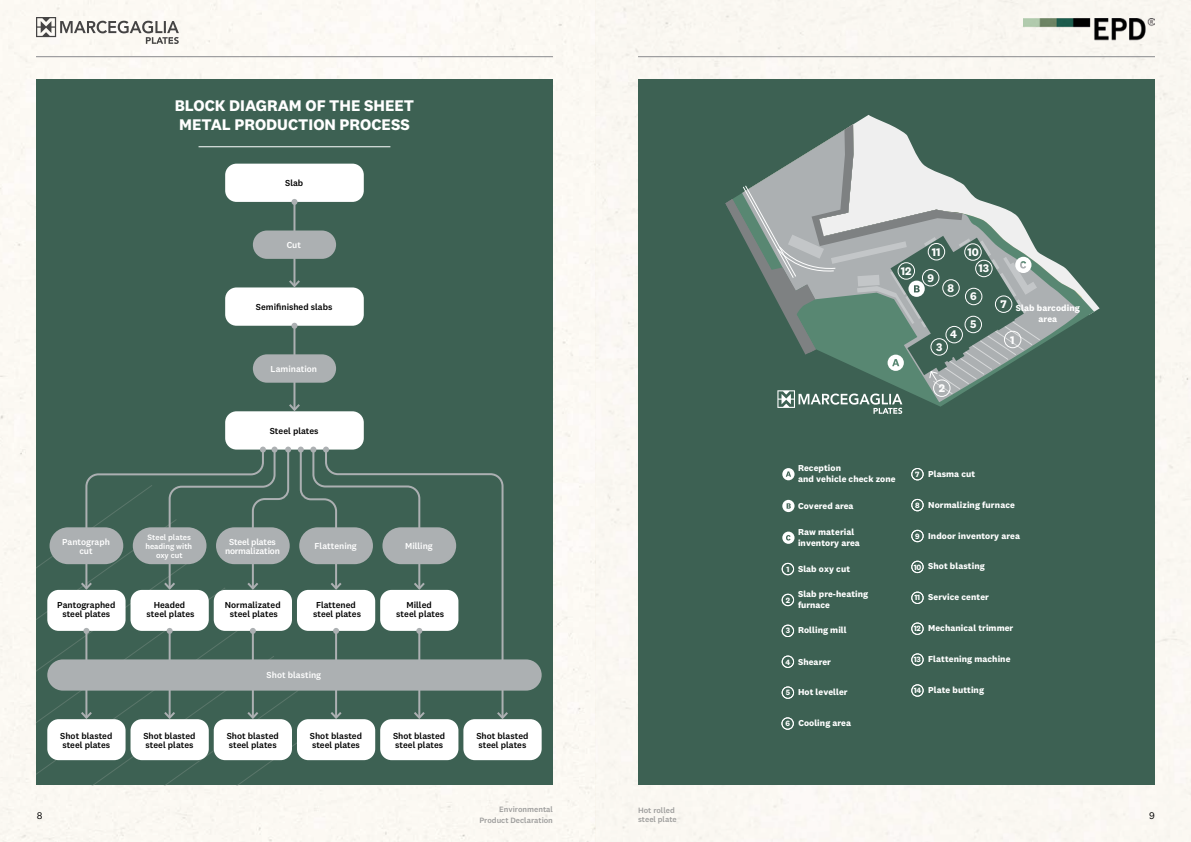
<style>
.page{position:relative;width:1191px;height:842px;background:#fbf8f3}
.page>*{position:absolute;margin:0;border:0;box-sizing:border-box;transform-origin:0 0}
.t1{font:700 16px/19.2px "National 2";color:#fff}
.t2{font:700 11.5px "National 2";color:#fff}
.t3{font:10px "National 2";color:#000}
.t4{font:500 9px/9px "National 2";color:#000}
.t5{font:500 9px/9px "National 2";color:#fff;text-align:center}
.t6{font:500 9px/9px "National 2";letter-spacing:-.02em;color:#fff;text-align:center}
.t7{font:700 8.9px/10.7px "National 2";letter-spacing:.01em;color:#fff}
.t8{font:500 8px/10.8px "National 2";color:#9d9d9c;text-align:right}
.t9{font:500 8px/9px "National 2";color:#fff;text-align:center}
.t10{font:700 7.9px "National 2";letter-spacing:-.05em;color:#fff}
</style>
<div class="page">
<img style="left:1023px;top:19px;width:132px;height:23px">
<hr style="left:36px;top:56px;width:517px;height:1px;background:#898a8d">
<hr style="left:638px;top:56px;width:517px;height:1px;background:#898a8d">
<svg style="left:36px;top:17px;width:143px;height:27px"></svg>
<div style="left:638px;top:79px;width:517px;height:706px;background:#3d6153"></div>
<svg style="left:1039px;top:253px;width:48px;height:93px"></svg>
<svg style="left:725px;top:124px;width:314px;height:290px"></svg>
<svg style="left:782px;top:468px;width:12px;height:12px"></svg>
<svg style="left:782px;top:500px;width:12px;height:12px"></svg>
<svg style="left:782px;top:532px;width:12px;height:12px"></svg>
<div style="left:781px;top:594px;width:13px;height:12px;border:1px solid #fff;border-radius:50%"></div>
<div style="left:782px;top:594px;width:12px;height:12px;border:1px solid #fff;border-radius:50%"></div>
<div style="left:911px;top:499px;width:12px;height:12px;border:1px solid #fff;border-radius:50%"></div>
<div style="left:911px;top:530px;width:12px;height:12px;border:1px solid #fff;border-radius:50%"></div>
<div style="left:911px;top:561px;width:12px;height:12px;border:1px solid #fff;border-radius:50%"></div>
<div style="left:911px;top:592px;width:12px;height:12px;border:1px solid #fff;border-radius:50%"></div>
<div style="left:911px;top:623px;width:12px;height:12px;border:1px solid #fff;border-radius:50%"></div>
<div style="left:911px;top:653px;width:12px;height:13px;border:1px solid #fff;border-radius:50%"></div>
<div style="left:911px;top:654px;width:12px;height:11px;border:1px solid #fff;border-radius:50%"></div>
<div style="left:911px;top:684px;width:12px;height:13px;border:1px solid #fff;border-radius:50%"></div>
<div style="left:911px;top:684px;width:12px;height:12px;border:1px solid #fff;border-radius:50%"></div>
<div style="left:781px;top:625px;width:13px;height:12px;border:1px solid #fff;border-radius:50%"></div>
<div style="left:782px;top:625px;width:12px;height:12px;border:1px solid #fff;border-radius:50%"></div>
<div style="left:781px;top:656px;width:13px;height:12px;border:1px solid #fff;border-radius:50%"></div>
<div style="left:782px;top:656px;width:12px;height:12px;border:1px solid #fff;border-radius:50%"></div>
<div style="left:781px;top:686px;width:13px;height:13px;border:1px solid #fff;border-radius:50%"></div>
<div style="left:782px;top:687px;width:12px;height:12px;border:1px solid #fff;border-radius:50%"></div>
<div style="left:781px;top:563px;width:13px;height:12px;border:1px solid #fff;border-radius:50%"></div>
<div style="left:782px;top:563px;width:12px;height:12px;border:1px solid #fff;border-radius:50%"></div>
<div style="left:911px;top:468px;width:12px;height:12px;border:1px solid #fff;border-radius:50%"></div>
<div style="left:781px;top:717px;width:12px;height:13px;border:1px solid #fff;border-radius:50%"></div>
<div style="left:781px;top:718px;width:12px;height:11px;border:1px solid #fff;border-radius:50%"></div>
<div style="left:36px;top:79px;width:517px;height:706px;background:#3d6153"></div>
<div style="left:225px;top:164px;width:139px;height:38px;background:#fff;border-radius:11px"></div>
<div style="left:225px;top:287px;width:139px;height:39px;background:#fff;border-radius:11px"></div>
<div style="left:225px;top:411px;width:139px;height:39px;background:#fff;border-radius:11px"></div>
<div style="left:380px;top:719px;width:78px;height:41px;background:#fff;border-radius:11px"></div>
<div style="left:463px;top:719px;width:78px;height:41px;background:#fff;border-radius:11px"></div>
<hr style="left:293px;top:326px;width:2px;height:84px;background:#acb0b2">
<svg style="left:291px;top:323px;width:6px;height:6px"></svg>
<svg style="left:287px;top:402px;width:15px;height:10px"></svg>
<hr style="left:293px;top:202px;width:2px;height:84px;background:#acb0b2">
<svg style="left:291px;top:199px;width:6px;height:6px"></svg>
<svg style="left:287px;top:278px;width:15px;height:10px"></svg>
<hr style="left:198px;top:146px;width:192px;height:1px;background:#fff">
<svg style="left:427px;top:473px;width:77px;height:247px"></svg>
<svg style="left:495px;top:710px;width:15px;height:10px"></svg>
<svg style="left:36px;top:447px;width:391px;height:338px"></svg>
<div style="left:50px;top:527px;width:73px;height:37px;background:#acb0b2;border-radius:18px"></div>
<div style="left:299px;top:527px;width:74px;height:37px;background:#acb0b2;border-radius:18px"></div>
<div style="left:133px;top:527px;width:73px;height:37px;background:#acb0b2;border-radius:18px"></div>
<div style="left:382px;top:527px;width:74px;height:37px;background:#acb0b2;border-radius:18px"></div>
<div style="left:216px;top:527px;width:74px;height:37px;background:#acb0b2;border-radius:18px"></div>
<div style="left:253px;top:230px;width:83px;height:29px;background:#acb0b2;border-radius:14px"></div>
<div style="left:253px;top:354px;width:83px;height:29px;background:#acb0b2;border-radius:14px"></div>
<div style="left:47px;top:659px;width:494px;height:32px;background:#acb0b2;border-radius:16px"></div>
<h1 class="t1" style="left:175px;top:95px;width:241px">BLOCK DIAGRAM OF THE SHEET<br>METAL PRODUCTION PROCESS</h1>
<p class="t4" style="left:285px;top:179px;width:20px">Slab</p>
<p class="t5" style="left:287px;top:240px;width:16px">Cut</p>
<p class="t4" style="left:256px;top:302px;width:78px">Semifinished slabs</p>
<p class="t5" style="left:271px;top:364px;width:48px">Lamination</p>
<p class="t4" style="left:270px;top:426px;width:50px">Steel plates</p>
<p class="t9" style="left:145px;top:532px;width:48px">Steel plates heading with oxy cut</p>
<p class="t5" style="left:405px;top:541px;width:29px">Milling</p>
<p class="t5" style="left:62px;top:537px;width:49px">Pantograph cut</p>
<p class="t5" style="left:315px;top:541px;width:44px">Flattening</p>
<p class="t6" style="left:225px;top:537px;width:57px">Steel plates normalization</p>
<p class="t4" style="left:57px;top:601px;width:60px;text-align:center">Pantographed steel plates</p>
<p class="t4" style="left:147px;top:601px;width:49px;text-align:center">Headed steel plates</p>
<p class="t4" style="left:60px;top:731px;width:54px">Shot blasted steel plates</p>
<p class="t4" style="left:143px;top:731px;width:54px">Shot blasted steel plates</p>
<p class="t4" style="left:225px;top:601px;width:57px;text-align:center">Normalizated steel plates</p>
<p class="t4" style="left:313px;top:601px;width:49px;text-align:center">Flattened steel plates</p>
<p class="t5" style="left:267px;top:671px;width:56px">Shot blasting</p>
<p class="t4" style="left:396px;top:601px;width:49px;text-align:center">Milled<br>steel plates</p>
<p class="t4" style="left:227px;top:731px;width:54px">Shot blasted steel plates</p>
<p class="t4" style="left:476px;top:731px;width:54px">Shot blasted steel plates</p>
<p class="t4" style="left:310px;top:731px;width:54px">Shot blasted steel plates</p>
<p class="t4" style="left:393px;top:731px;width:54px">Shot blasted steel plates</p>
<p class="t2" style="left:931px;top:245px;width:10px">11</p>
<p class="t2" style="left:967px;top:245px;width:13px">10</p>
<p class="t2" style="left:900px;top:264px;width:12px">12</p>
<p class="t2" style="left:978px;top:261px;width:12px">13</p>
<p class="t2" style="left:947px;top:281px;width:8px">8</p>
<p class="t2" style="left:927px;top:271px;width:8px">9</p>
<p class="t2" style="left:970px;top:289px;width:8px">6</p>
<p class="t2" style="left:936px;top:340px;width:8px">3</p>
<p class="t2" style="left:950px;top:327px;width:8px">4</p>
<p class="t2" style="left:970px;top:317px;width:8px">5</p>
<p class="t2" style="left:1000px;top:297px;width:8px">7</p>
<p class="t7" style="left:1016px;top:303px;width:65px;text-align:center">Slab barcoding area</p>
<p class="t2" style="left:1010px;top:333px;width:6px">1</p>
<p class="t2" style="left:938px;top:381px;width:8px">2</p>
<p class="t7" style="left:798px;top:463px;width:99px">Reception<br>and vehicle check zone</p>
<p class="t7" style="left:798px;top:500px;width:57px">Covered area</p>
<p class="t7" style="left:798px;top:526px;width:63px">Raw material inventory area</p>
<p class="t7" style="left:798px;top:563px;width:54px">Slab oxy cut</p>
<p class="t7" style="left:798px;top:589px;width:72px">Slab pre-heating furnace</p>
<p class="t7" style="left:798px;top:625px;width:50px">Rolling mill</p>
<p class="t7" style="left:798px;top:657px;width:34px">Shearer</p>
<p class="t7" style="left:798px;top:687px;width:51px">Hot leveller</p>
<p class="t7" style="left:798px;top:718px;width:54px">Cooling area</p>
<p class="t10" style="left:786px;top:564px;width:5px">1</p>
<p class="t10" style="left:785px;top:595px;width:6px">2</p>
<p class="t10" style="left:785px;top:626px;width:6px">3</p>
<p class="t10" style="left:785px;top:657px;width:6px">4</p>
<p class="t10" style="left:785px;top:688px;width:6px">5</p>
<p class="t10" style="left:785px;top:718px;width:6px">6</p>
<p class="t7" style="left:928px;top:468px;width:49px">Plasma cut</p>
<p class="t7" style="left:928px;top:499px;width:88px">Normalizing furnace</p>
<p class="t7" style="left:928px;top:530px;width:93px">Indoor inventory area</p>
<p class="t7" style="left:928px;top:561px;width:58px">Shot blasting</p>
<p class="t7" style="left:928px;top:592px;width:62px">Service center</p>
<p class="t7" style="left:928px;top:623px;width:87px">Mechanical trimmer</p>
<p class="t7" style="left:928px;top:654px;width:84px">Flattening machine</p>
<p class="t7" style="left:928px;top:684px;width:57px">Plate butting</p>
<p class="t10" style="left:915px;top:469px;width:6px">7</p>
<p class="t10" style="left:915px;top:500px;width:6px">8</p>
<p class="t10" style="left:915px;top:531px;width:6px">9</p>
<p class="t10" style="left:913px;top:562px;width:9px">10</p>
<p class="t10" style="left:914px;top:593px;width:7px">11</p>
<p class="t10" style="left:914px;top:624px;width:8px">12</p>
<p class="t10" style="left:914px;top:655px;width:8px">13</p>
<p class="t10" style="left:913px;top:685px;width:9px">14</p>
<p class="t8" style="left:479px;top:804px;width:75px">Environmental<br>Product Declaration</p>
<p class="t8" style="left:638px;top:805px;width:40px;line-height:9.8px;text-align:left">Hot rolled steel plate</p>
<p class="t3" style="left:37px;top:809px;width:7px">8</p>
<p class="t3" style="left:1149px;top:809px;width:7px">9</p>
</div>
